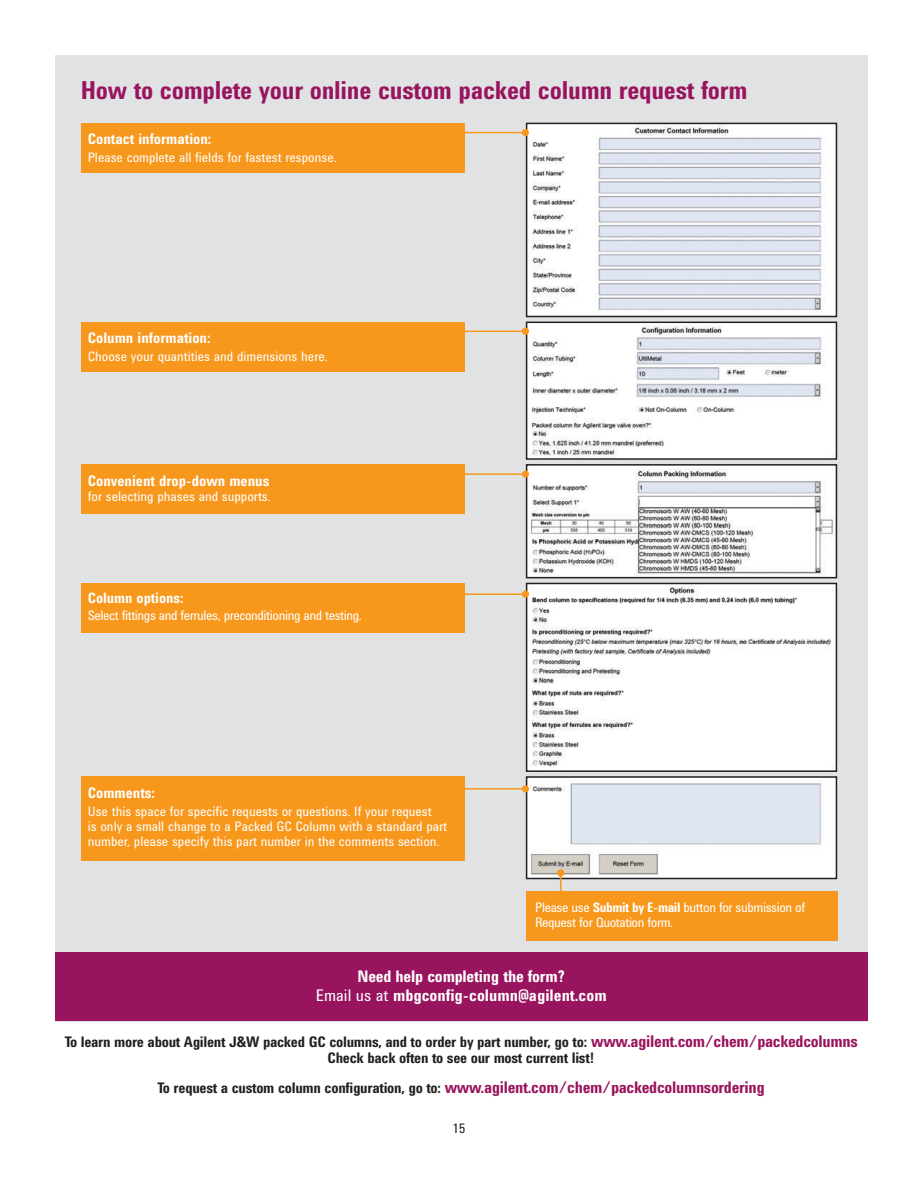
<style>
.page{position:relative;width:918px;height:1188px;background:#fff}
.page>*{position:absolute;margin:0;border:0;box-sizing:border-box;transform-origin:0 0}
.t1{font:700 25.5px "Agilent Condensed CFF";letter-spacing:-.01em;color:#99145e}
.t2{font:700 16.5px "Agilent Condensed CFF";letter-spacing:-.02em;color:#99145e}
.t3{font:700 16.5px/19.2px "Agilent Condensed CFF";color:#fff;text-align:center}
.t4{font:700 15px/16.5px "Agilent Condensed CFF";letter-spacing:-.02em;color:#231f20;text-align:center}
.t5{font:700 15px "Agilent Condensed CFF";color:#fff}
.t6{font:700 14.7px "Agilent Condensed CFF";color:#fff}
.t7{font:13.5px/15px "Agilent Condensed CFF";color:#fff}
.t8{font:13.5px/15px "Agilent Condensed CFF";letter-spacing:-.03em;color:#fff}
.t9{font:13.5px "Agilent Condensed CFF";color:#231f20}
.s1{font-weight:700}
.s2{font-weight:400}
.s3{font-size:16.5px;color:#99145e}
.s4{font-size:15px;color:#231f20}
</style>
<div class="page">
<div style="left:55px;top:55px;width:812px;height:966px;background:#e1e2e4"></div>
<div style="left:81px;top:123px;width:384px;height:50px;background:#f7981d"></div>
<div style="left:81px;top:322px;width:384px;height:49px;background:#f7981d"></div>
<div style="left:81px;top:464px;width:384px;height:50px;background:#f7981d"></div>
<div style="left:81px;top:583px;width:384px;height:50px;background:#f7981d"></div>
<div style="left:81px;top:776px;width:384px;height:85px;background:#f7981d"></div>
<img style="left:529px;top:126px;width:305px;height:188px">
<div style="left:526px;top:123px;width:311px;height:194px;border:2px solid #231f20"></div>
<img style="left:529px;top:326px;width:305px;height:131px">
<div style="left:526px;top:322px;width:311px;height:138px;border:2px solid #231f20"></div>
<img style="left:529px;top:468px;width:305px;height:107px">
<div style="left:526px;top:464px;width:311px;height:114px;border:2px solid #231f20"></div>
<img style="left:529px;top:587px;width:305px;height:182px">
<div style="left:526px;top:583px;width:311px;height:189px;border:2px solid #231f20"></div>
<img style="left:529px;top:780px;width:305px;height:96px">
<div style="left:526px;top:776px;width:311px;height:103px;border:2px solid #231f20"></div>
<div style="left:55px;top:953px;width:812px;height:68px;background:#99145e"></div>
<div style="left:557px;top:869px;width:7px;height:8px;background:#f7981d;border-radius:50%"></div>
<div style="left:526px;top:891px;width:311px;height:49px;background:#f7981d"></div>
<svg style="left:560px;top:877px;width:1px;height:14px"></svg>
<div style="left:522px;top:785px;width:7px;height:7px;background:#f7981d;border-radius:50%"></div>
<hr style="left:463px;top:788px;width:61px;height:2px;background:#f7981d">
<div style="left:522px;top:591px;width:7px;height:7px;background:#f7981d;border-radius:50%"></div>
<hr style="left:463px;top:593px;width:61px;height:2px;background:#f7981d">
<div style="left:522px;top:471px;width:7px;height:7px;background:#f7981d;border-radius:50%"></div>
<hr style="left:463px;top:473px;width:61px;height:2px;background:#f7981d">
<div style="left:522px;top:328px;width:7px;height:7px;background:#f7981d;border-radius:50%"></div>
<hr style="left:463px;top:331px;width:61px;height:1px;background:#f7981d">
<div style="left:522px;top:129px;width:7px;height:7px;background:#f7981d;border-radius:50%"></div>
<hr style="left:463px;top:132px;width:61px;height:1px;background:#f7981d">
<h1 class="t1" style="left:81px;top:81px;width:668px">How to complete your online custom packed column request form</h1>
<p class="t5" style="left:88px;top:134px;width:125px">Contact information:</p>
<p class="t7" style="left:88px;top:151px;width:250px">Please complete all fields for fastest response.</p>
<p class="t5" style="left:88px;top:333px;width:124px">Column information:</p>
<p class="t7" style="left:88px;top:350px;width:241px">Choose your quantities and dimensions here.</p>
<p class="t5" style="left:88px;top:475px;width:183px">Convenient drop-down menus</p>
<p class="t7" style="left:88px;top:490px;width:185px">for selecting phases and supports.</p>
<p class="t6" style="left:88px;top:592px;width:97px">Column options:</p>
<p class="t8" style="left:88px;top:609px;width:276px">Select fittings and ferrules, preconditioning and testing.</p>
<p class="t5" style="left:88px;top:787px;width:69px">Comments:</p>
<p class="t7" style="left:88px;top:805px;width:361px">Use this space for specific requests or questions. If your request<br>is only a small change to a Packed GC Column with a standard part number, please specify this part number in the comments section.</p>
<p class="t8" style="left:535px;top:901px;width:271px">Please use <span class="s1">Submit by E-mail</span> button for submission of<br>Request for Quotation form.</p>
<p class="t3" style="left:316px;top:968px;width:292px">Need help completing the form?<br><span class="s2">Email us at</span> mbgconfig-column@agilent.com</p>
<p class="t4" style="left:65px;top:1035px;width:794px">To learn more about Agilent J&amp;W packed GC columns, and to order by part number, go to: <span class="s3">www.agilent.com/chem/packedcolumns<br></span>Check back often to see our most current list!</p>
<p class="t2" style="left:158px;top:1082px;width:609px"><span class="s4">To request a custom column configuration, go to:</span> www.agilent.com/chem/packedcolumnsordering</p>
<p class="t9" style="left:453px;top:1123px;width:14px">15</p>
</div>
